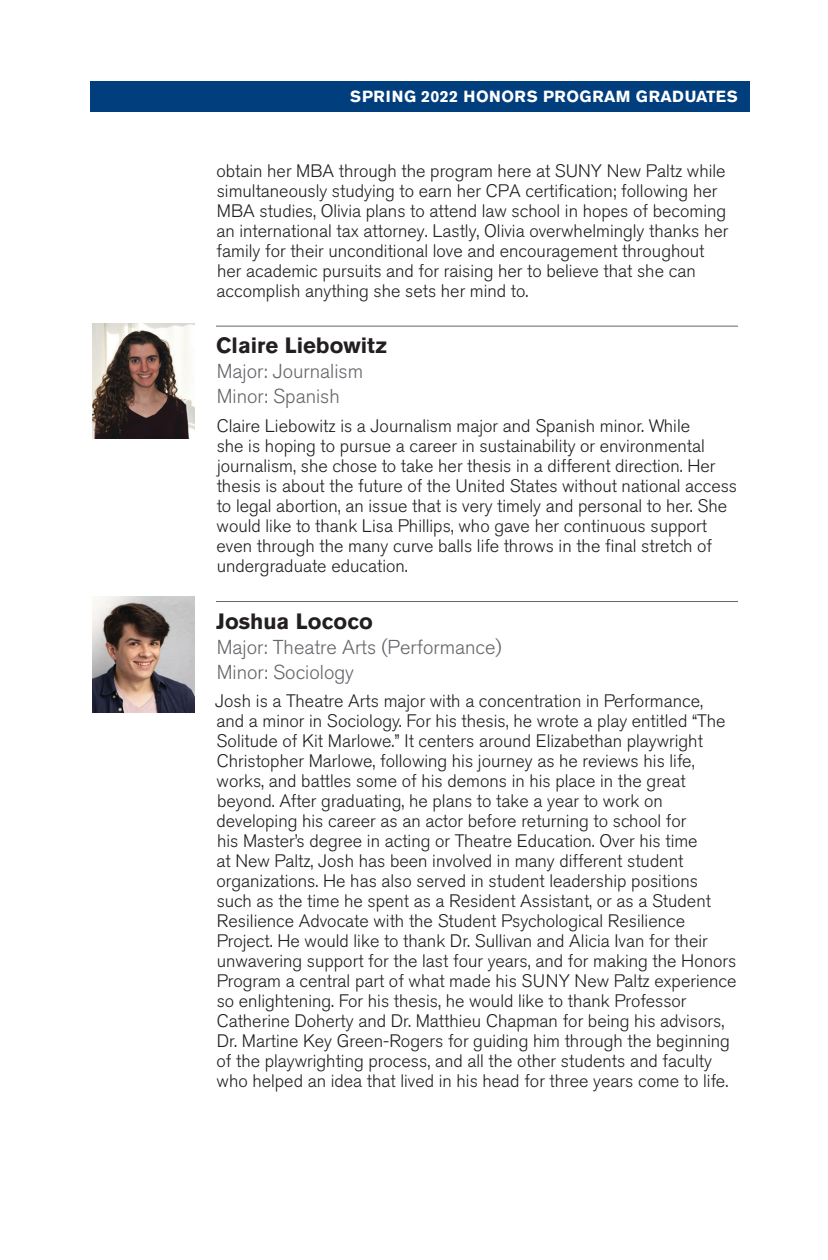
<style>
.page{position:relative;width:828px;height:1260px;background:#fff}
.page>*{position:absolute;margin:0;border:0;box-sizing:border-box;transform-origin:0 0}
.t1{font:700 22px "Akzidenz Grotesk BE";color:#231f20}
.t2{font:300 20px/25px "Akzidenz Grotesk BE";color:#64666a}
.t3{font:300 18px/20px "Akzidenz Grotesk BE";color:#231f20}
.t4{font:700 16px "Akzidenz Grotesk BE";letter-spacing:.02em;color:#fff}
</style>
<div class="page">
<div style="left:90px;top:81px;width:660px;height:30px;background:#003e7e"></div>
<hr style="left:216px;top:326px;width:522px;height:1px;background:#64666a">
<hr style="left:216px;top:601px;width:522px;height:1px;background:#64666a">
<img style="left:92px;top:323px;width:102px;height:115px">
<img style="left:92px;top:597px;width:102px;height:115px">
<p class="t4" style="left:350px;top:87px;width:389px">SPRING 2022 HONORS PROGRAM GRADUATES</p>
<p class="t3" style="left:216px;top:161px;width:513px">obtain her MBA through the program here at SUNY New Paltz while simultaneously studying to earn her CPA certification; following her MBA studies, Olivia plans to attend law school in hopes of becoming an international tax attorney. Lastly, Olivia overwhelmingly thanks her family for their unconditional love and encouragement throughout her academic pursuits and for raising her to believe that she can accomplish anything she sets her mind to.</p>
<p class="t1" style="left:216px;top:333px;width:172px">Claire Liebowitz</p>
<p class="t2" style="left:217px;top:359px;width:148px">Major: Journalism<br>Minor: Spanish</p>
<p class="t3" style="left:217px;top:416px;width:522px">Claire Liebowitz is a Journalism major and Spanish minor. While<br>she is hoping to pursue a career in sustainability or environmental journalism, she chose to take her thesis in a different direction. Her thesis is about the future of the United States without national access to legal abortion, an issue that is very timely and personal to her. She would like to thank Lisa Phillips, who gave her continuous support even through the many curve balls life throws in the final stretch of undergraduate education.</p>
<p class="t1" style="left:216px;top:608px;width:158px">Joshua Lococo</p>
<p class="t2" style="left:217px;top:635px;width:287px">Major: Theatre Arts (Performance)<br>Minor: Sociology</p>
<p class="t3" style="left:215px;top:692px;width:523px">Josh is a Theatre Arts major with a concentration in Performance,<br>and a minor in Sociology. For his thesis, he wrote a play entitled “The Solitude of Kit Marlowe.” It centers around Elizabethan playwright Christopher Marlowe, following his journey as he reviews his life, works, and battles some of his demons in his place in the great beyond. After graduating, he plans to take a year to work on developing his career as an actor before returning to school for<br>his Master’s degree in acting or Theatre Education. Over his time<br>at New Paltz, Josh has been involved in many different student organizations. He has also served in student leadership positions such as the time he spent as a Resident Assistant, or as a Student Resilience Advocate with the Student Psychological Resilience Project. He would like to thank Dr. Sullivan and Alicia Ivan for their unwavering support for the last four years, and for making the Honors Program a central part of what made his SUNY New Paltz experience so enlightening. For his thesis, he would like to thank Professor Catherine Doherty and Dr. Matthieu Chapman for being his advisors, Dr. Martine Key Green-Rogers for guiding him through the beginning of the playwrighting process, and all the other students and faculty who helped an idea that lived in his head for three years come to life.</p>
</div>
